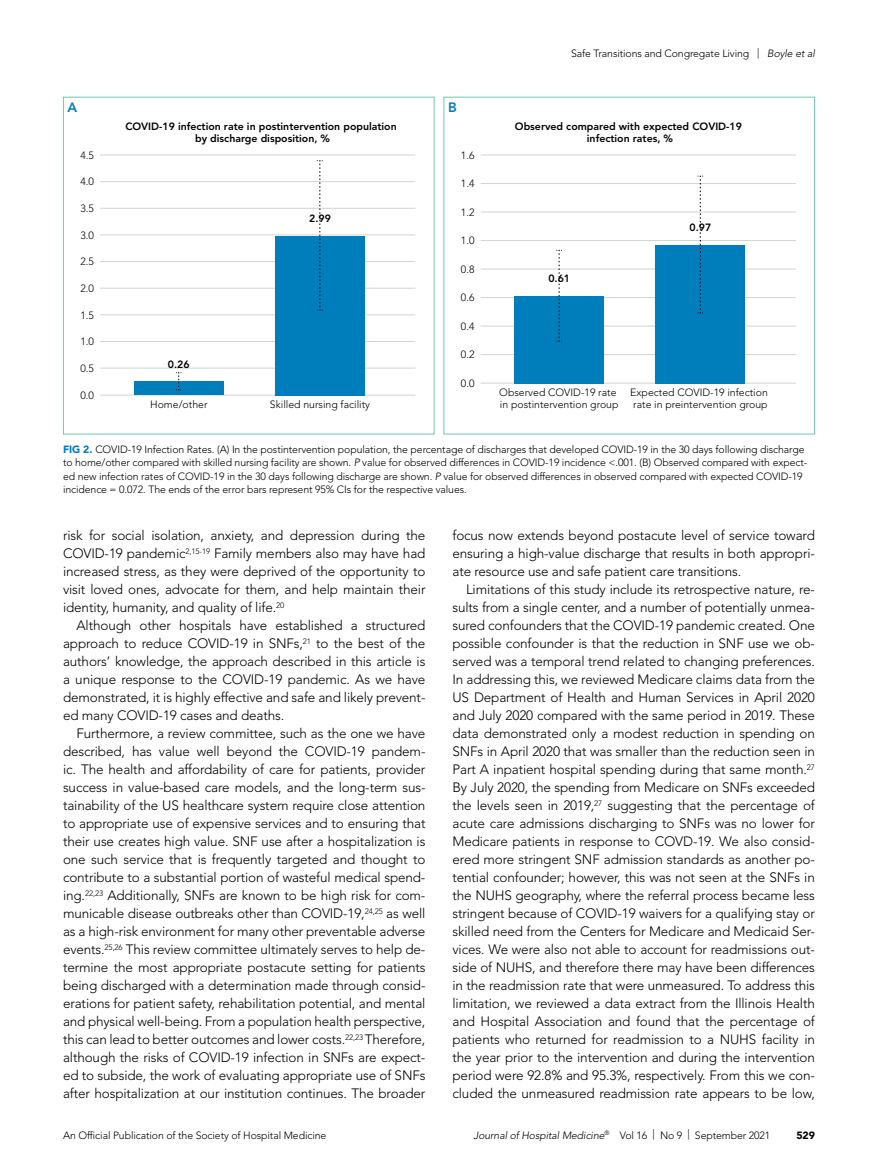
<style>
.page{position:relative;width:878px;height:1175px;background:#fff}
.page>*{position:absolute;margin:0;border:0;box-sizing:border-box;transform-origin:0 0}
.t1{font:300 13.5px/18px "Avenir LT Std";letter-spacing:-.01em;color:#000;text-align:justify}
.t2{font:800 13.5px "Avenir LT Std";color:#007dbb}
.t3{font:300 10.5px/13.5px "Avenir LT Std";letter-spacing:-.01em;color:#000}
.t4{font:800 10.5px/12px "Avenir LT Std";color:#000;text-align:center}
.t5{font:italic 300 10.5px "Avenir LT Std";letter-spacing:-.01em;color:#000}
.t6{font:900 10.5px "Avenir LT Std";color:#000}
.s1{font-style:italic}
.s2{font-weight:900;color:#007dbb}
.s3{font-style:normal}
</style>
<div class="page">
<hr style="left:100px;top:155px;width:315px;height:1px;background:#d1d3d4">
<hr style="left:100px;top:181px;width:315px;height:1px;background:#d1d3d4">
<hr style="left:100px;top:208px;width:315px;height:1px;background:#d1d3d4">
<hr style="left:100px;top:234px;width:315px;height:1px;background:#d1d3d4">
<hr style="left:100px;top:261px;width:315px;height:1px;background:#d1d3d4">
<hr style="left:100px;top:288px;width:315px;height:1px;background:#d1d3d4">
<hr style="left:100px;top:314px;width:315px;height:1px;background:#d1d3d4">
<hr style="left:100px;top:341px;width:315px;height:1px;background:#d1d3d4">
<hr style="left:100px;top:368px;width:315px;height:1px;background:#d1d3d4">
<hr style="left:100px;top:395px;width:315px;height:1px;background:#d1d3d4">
<div style="left:134px;top:381px;width:89px;height:14px;background:#007dbb"></div>
<div style="left:275px;top:236px;width:90px;height:159px;background:#007dbb"></div>
<svg style="left:176px;top:372px;width:6px;height:18px"></svg>
<svg style="left:317px;top:160px;width:6px;height:151px"></svg>
<div style="left:63px;top:97px;width:371px;height:337px;border:1px solid #73c8af"></div>
<hr style="left:480px;top:155px;width:315px;height:1px;background:#d1d3d4">
<hr style="left:480px;top:183px;width:315px;height:1px;background:#d1d3d4">
<hr style="left:480px;top:212px;width:315px;height:1px;background:#d1d3d4">
<hr style="left:480px;top:240px;width:315px;height:1px;background:#d1d3d4">
<hr style="left:480px;top:269px;width:315px;height:1px;background:#d1d3d4">
<hr style="left:480px;top:297px;width:315px;height:1px;background:#d1d3d4">
<hr style="left:480px;top:326px;width:315px;height:1px;background:#d1d3d4">
<hr style="left:480px;top:354px;width:315px;height:1px;background:#d1d3d4">
<hr style="left:480px;top:383px;width:315px;height:1px;background:#d1d3d4">
<div style="left:514px;top:296px;width:90px;height:87px;background:#007dbb"></div>
<div style="left:655px;top:244px;width:90px;height:139px;background:#007dbb"></div>
<svg style="left:556px;top:250px;width:6px;height:92px"></svg>
<svg style="left:697px;top:176px;width:6px;height:138px"></svg>
<div style="left:443px;top:97px;width:371px;height:337px;border:1px solid #73c8af"></div>
<p class="t2" style="left:68px;top:99px;width:11px">A</p>
<p class="t2" style="left:448px;top:99px;width:10px">B</p>
<p class="t3" style="left:80px;top:148px;width:15px">4.5</p>
<p class="t3" style="left:80px;top:175px;width:15px">4.0</p>
<p class="t3" style="left:80px;top:202px;width:15px">3.5</p>
<p class="t3" style="left:80px;top:228px;width:15px">3.0</p>
<p class="t3" style="left:80px;top:255px;width:15px">2.5</p>
<p class="t3" style="left:80px;top:282px;width:15px">2.0</p>
<p class="t3" style="left:80px;top:308px;width:15px">1.5</p>
<p class="t3" style="left:80px;top:335px;width:15px">1.0</p>
<p class="t3" style="left:80px;top:361px;width:15px">0.5</p>
<p class="t3" style="left:80px;top:388px;width:15px">0.0</p>
<p class="t4" style="left:125px;top:121px;width:273px">COVID-19 infection rate in postintervention population by discharge disposition, %</p>
<p class="t4" style="left:168px;top:358px;width:23px">0.26</p>
<p class="t3" style="left:150px;top:398px;width:59px">Home/other</p>
<p class="t4" style="left:309px;top:212px;width:23px">2.99</p>
<p class="t3" style="left:270px;top:398px;width:102px">Skilled nursing facility</p>
<p class="t3" style="left:461px;top:148px;width:15px">1.6</p>
<p class="t3" style="left:461px;top:177px;width:15px">1.4</p>
<p class="t3" style="left:461px;top:205px;width:15px">1.2</p>
<p class="t3" style="left:461px;top:234px;width:15px">1.0</p>
<p class="t3" style="left:461px;top:262px;width:15px">0.8</p>
<p class="t3" style="left:461px;top:291px;width:15px">0.6</p>
<p class="t3" style="left:461px;top:319px;width:15px">0.4</p>
<p class="t3" style="left:461px;top:348px;width:15px">0.2</p>
<p class="t3" style="left:461px;top:376px;width:15px">0.0</p>
<p class="t3" style="left:571px;top:47px;width:245px">Safe Transitions and Congregate Living | <span class="s1">Boyle et al</span></p>
<p class="t4" style="left:515px;top:121px;width:228px">Observed compared with expected COVID-19 infection rates, %</p>
<p class="t4" style="left:548px;top:272px;width:23px">0.61</p>
<p class="t4" style="left:689px;top:221px;width:23px">0.97</p>
<p class="t3" style="left:499px;top:387px;width:121px;line-height:12px">Observed COVID-19 rate in postintervention group</p>
<p class="t3" style="left:630px;top:387px;width:139px;line-height:12px">Expected COVID-19 infection rate in preintervention group</p>
<p class="t3" style="left:63px;top:442px;width:745px"><span class="s2">FIG 2.</span> COVID-19 Infection Rates. (A) In the postintervention population, the percentage of discharges that developed COVID-19 in the 30 days following discharge to home/other compared with skilled nursing facility are shown. <span class="s1">P</span> value for observed differences in COVID-19 incidence &lt;.001. (B) Observed compared with expect&shy;ed new infection rates of COVID-19 in the 30 days following discharge are shown. <span class="s1">P</span> value for observed differences in observed compared with expected COVID-19 incidence = 0.072. The ends of the error bars represent 95% CIs for the respective values.</p>
<p class="t1" style="left:63px;top:526px;width:364px">risk for social isolation, anxiety, and depression during the COVID-19 pandemic<sup>2,15-19</sup> Family members also may have had increased stress, as they were deprived of the opportunity to visit loved ones, advocate for them, and help maintain their identity, humanity, and quality of life.<sup>20</sup></p>
<p class="t1" style="left:63px;top:616px;width:364px;text-indent:14px">Although other hospitals have established a structured approach to reduce COVID-19 in SNFs,<sup>21</sup> to the best of the authors’ knowledge, the approach described in this article is a unique response to the COVID-19 pandemic. As we have demonstrated, it is highly effective and safe and likely prevent&shy;ed many COVID-19 cases and deaths.</p>
<p class="t1" style="left:63px;top:724px;width:364px;text-indent:14px">Furthermore, a review committee, such as the one we have described, has value well beyond the COVID-19 pandem&shy;ic. The health and affordability of care for patients, provider success in value-based care models, and the long-term sus&shy;tainability of the US healthcare system require close attention to appropriate use of expensive services and to ensuring that their use creates high value. SNF use after a hospitalization is one such service that is frequently targeted and thought to contribute to a substantial portion of wasteful medical spend&shy;ing.<sup>22,23</sup> Additionally, SNFs are known to be high risk for com&shy;municable disease outbreaks other than COVID-19,<sup>24,25</sup> as well as a high-risk environment for many other preventable adverse events.<sup>25,26</sup> This review committee ultimately serves to help de&shy;termine the most appropriate postacute setting for patients being discharged with a determination made through consid&shy;erations for patient safety, rehabilitation potential, and mental and physical well-being. From a population health perspective, this can lead to better outcomes and lower costs.<sup>22,23</sup> Therefore, although the risks of COVID-19 infection in SNFs are expect&shy;ed to subside, the work of evaluating appropriate use of SNFs after hospitalization at our institution continues. The broader</p>
<p class="t1" style="left:452px;top:526px;width:364px">focus now extends beyond postacute level of service toward ensuring a high-value discharge that results in both appropri&shy;ate resource use and safe patient care transitions.</p>
<p class="t1" style="left:452px;top:580px;width:364px;text-indent:14px">Limitations of this study include its retrospective nature, re&shy;sults from a single center, and a number of potentially unmea&shy;sured confounders that the COVID-19 pandemic created. One possible confounder is that the reduction in SNF use we ob&shy;served was a temporal trend related to changing preferences.<br>In addressing this, we reviewed Medicare claims data from the US Department of Health and Human Services in April 2020 and July 2020 compared with the same period in 2019. These data demonstrated only a modest reduction in spending on SNFs in April 2020 that was smaller than the reduction seen in Part A inpatient hospital spending during that same month.<sup>27<br></sup>By July 2020, the spending from Medicare on SNFs exceeded the levels seen in 2019,<sup>27</sup> suggesting that the percentage of acute care admissions discharging to SNFs was no lower for Medicare patients in response to COVD-19. We also consid&shy;ered more stringent SNF admission standards as another po&shy;tential confounder; however, this was not seen at the SNFs in the NUHS geography, where the referral process became less stringent because of COVID-19 waivers for a qualifying stay or skilled need from the Centers for Medicare and Medicaid Ser&shy;vices. We were also not able to account for readmissions out&shy;side of NUHS, and therefore there may have been differences in the readmission rate that were unmeasured. To address this limitation, we reviewed a data extract from the Illinois Health and Hospital Association and found that the percentage of patients who returned for readmission to a NUHS facility in the year prior to the intervention and during the intervention period were 92.8% and 95.3%, respectively. From this we con&shy;cluded the unmeasured readmission rate appears to be low,</p>
<p class="t3" style="left:63px;top:1128px;width:265px">An Official Publication of the Society of Hospital Medicine</p>
<p class="t5" style="left:473px;top:1129px;width:298px">Journal of Hospital Medicine<sup>®</sup> <span class="s3">Vol 16 | No 9 | September 2021</span></p>
<p class="t6" style="left:796px;top:1128px;width:20px">529</p>
</div>
